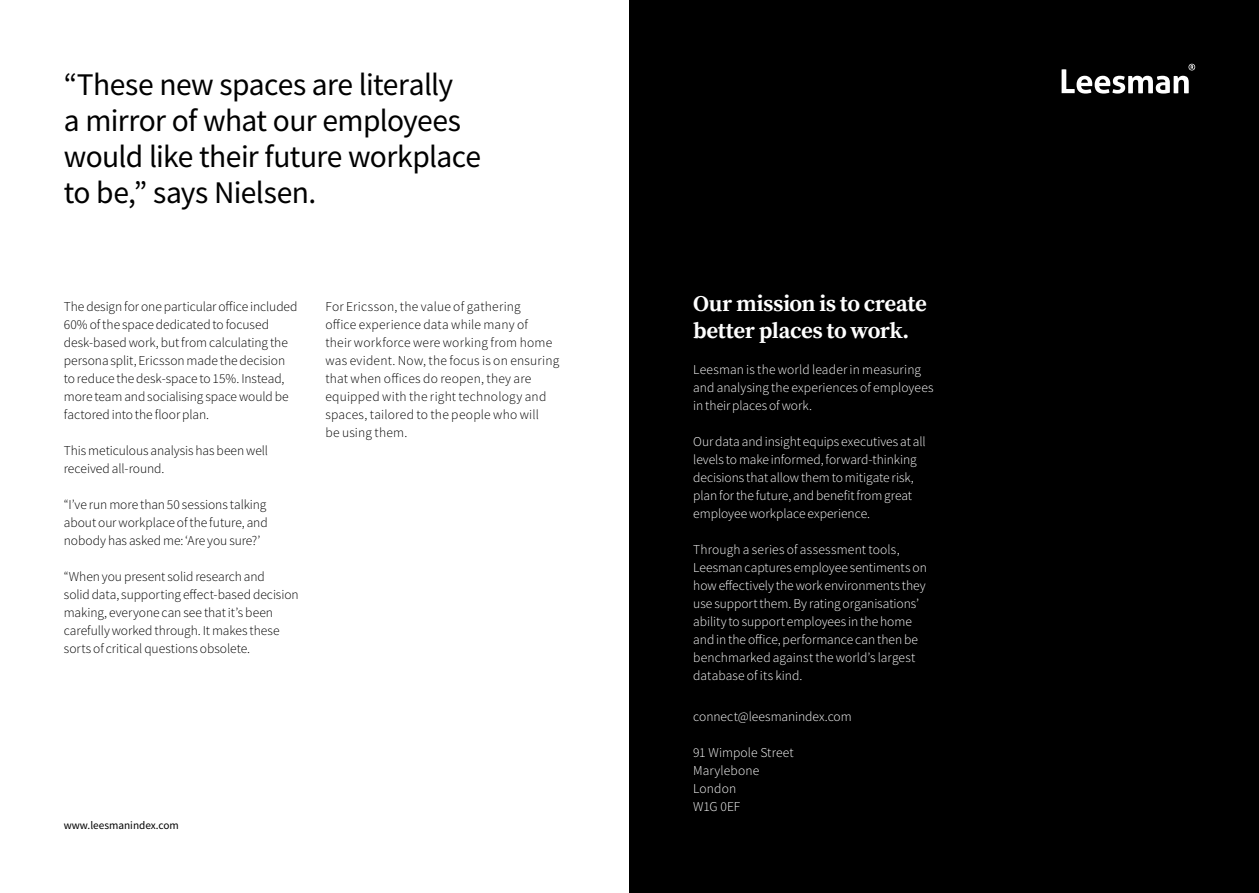
<style>
.page{position:relative;width:1259px;height:893px;background:#fff}
.page>*{position:absolute;margin:0;border:0;box-sizing:border-box;transform-origin:0 0}
.t1{font:31.5px/36px "Source Sans Pro";letter-spacing:-.02em;color:#000}
.t2{font:700 22.5px/27px "Source Serif Pro";letter-spacing:-.02em;color:#fff}
.t3{font:300 13.5px/18px "Source Sans Pro";color:#000}
.t4{font:300 13.5px/18px "Source Sans Pro";color:#fff}
.t5{font:11.25px "Source Sans Pro";color:#000}
</style>
<div class="page">
<div style="left:629px;top:0;width:630px;height:893px;background:#000"></div>
<svg style="left:1061px;top:64px;width:134px;height:30px"></svg>
<h1 class="t1" style="left:64px;top:66px;width:419px">“These new spaces are literally<br>a mirror of what our employees would like their future workplace to be,” says Nielsen.</h1>
<p class="t3" style="left:64px;top:298px;width:235px">The design for one particular office included 60% of the space dedicated to focused desk-based work, but from calculating the persona split, Ericsson made the decision to reduce the desk-space to 15%. Instead, more team and socialising space would be factored into the floor plan.</p>
<p class="t3" style="left:64px;top:442px;width:206px">This meticulous analysis has been well received all-round.</p>
<p class="t3" style="left:64px;top:496px;width:205px;text-align:justify">“I’ve run more than 50 sessions talking about our workplace of the future, and nobody has asked me: ‘Are you sure?’</p>
<p class="t3" style="left:64px;top:568px;width:236px">“When you present solid research and<br>solid data, supporting effect-based decision making, everyone can see that it’s been carefully worked through. It makes these sorts of critical questions obsolete.</p>
<p class="t5" style="left:64px;top:818px;width:117px">www.leesmanindex.com</p>
<p class="t3" style="left:325px;top:298px;width:235px">For Ericsson, the value of gathering<br>office experience data while many of<br>their workforce were working from home was evident. Now, the focus is on ensuring that when offices do reopen, they are equipped with the right technology and spaces, tailored to the people who will<br>be using them.</p>
<h2 class="t2" style="left:693px;top:291px;width:235px">Our mission is to create better places to work.</h2>
<p class="t4" style="left:693px;top:361px;width:242px">Leesman is the world leader in measuring and analysing the experiences of employees in their places of work.</p>
<p class="t4" style="left:693px;top:433px;width:234px">Our data and insight equips executives at all levels to make informed, forward-thinking decisions that allow them to mitigate risk, plan for the future, and benefit from great employee workplace experience.</p>
<p class="t4" style="left:693px;top:541px;width:235px">Through a series of assessment tools, Leesman captures employee sentiments on how effectively the work environments they use support them. By rating organisations’ ability to support employees in the home and in the office, performance can then be benchmarked against the world’s largest database of its kind.</p>
<p class="t4" style="left:693px;top:707px;width:160px">connect@leesmanindex.com</p>
<p class="t4" style="left:693px;top:743px;width:102px">91 Wimpole Street<br>Marylebone<br>London<br>W1G 0EF</p>
</div>
